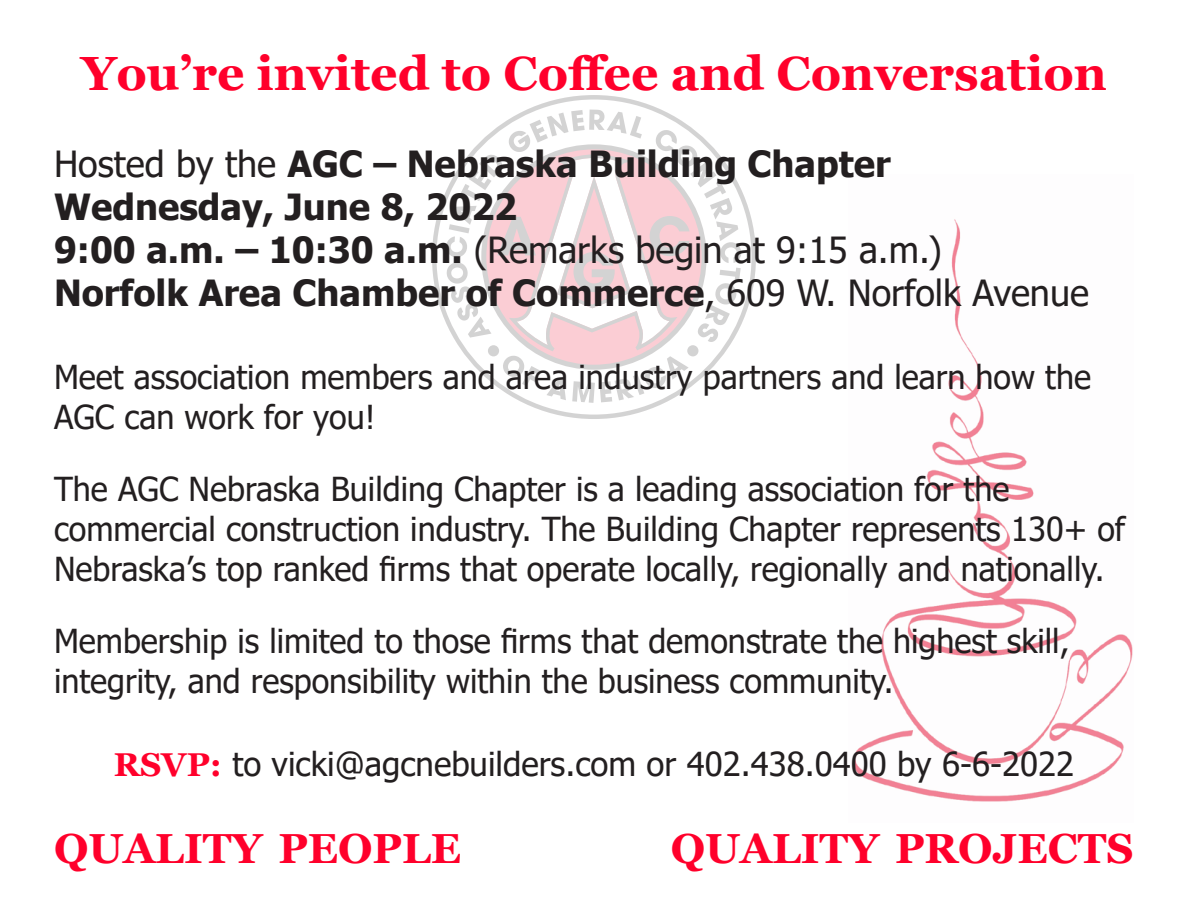
<style>
.page{position:relative;width:1188px;height:918px;background:#fff}
.page>*{position:absolute;margin:0;border:0;box-sizing:border-box;transform-origin:0 0}
.t1{font:700 48px "Georgia";color:#ff002b}
.t2{font:700 42px "Georgia";color:#ff002b}
.t3{font:700 36px "Tahoma";color:#231f20}
.t4{font:36px "Tahoma";color:#231f20}
.t5{font:33px/39.6px "Tahoma";color:#231f20}
.s1{font-weight:400}
.s2{font-weight:700}
.s3{font-family:"Georgia";font-weight:700;color:#ff002b}
</style>
<div class="page">
<img style="left:853px;top:219px;width:280px;height:583px">
<svg style="left:432px;top:95px;width:324px;height:324px;background:#d5d5d5"></svg>
<div style="left:436px;top:100px;width:316px;height:315px;background:#fff;border-radius:50%"></div>
<svg style="left:446px;top:110px;width:295px;height:293px"></svg>
<p class="t1" style="left:81px;top:43px;width:1027px">You’re invited to Coffee and Conversation</p>
<p class="t3" style="left:54px;top:138px;width:838px"><span class="s1">Hosted by the</span> AGC – Nebraska Building Chapter</p>
<p class="t3" style="left:54px;top:182px;width:465px">Wednesday, June 8, 2022</p>
<p class="t4" style="left:54px;top:226px;width:889px"><span class="s2">9:00 a.m. – 10:30 a.m.</span> (Remarks begin at 9:15 a.m.)</p>
<p class="t3" style="left:54px;top:268px;width:1037px">Norfolk Area Chamber of Commerce<span class="s1">, 609 W. Norfolk Avenue</span></p>
<p class="t5" style="left:54px;top:359px;width:1039px">Meet association members and area industry partners and learn how the<br>AGC can work for you!</p>
<p class="t5" style="left:54px;top:471px;width:1073px">The AGC Nebraska Building Chapter is a leading association for the commercial construction industry. The Building Chapter represents 130+ of<br>Nebraska’s top ranked firms that operate locally, regionally and nationally.</p>
<p class="t5" style="left:54px;top:623px;width:1017px">Membership is limited to those firms that demonstrate the highest skill, integrity, and responsibility within the business community.</p>
<p class="t5" style="left:114px;top:746px;width:962px"><span class="s3">RSVP:</span> to vicki@agcnebuilders.com or 402.438.0400 by 6-6-2022</p>
<p class="t2" style="left:54px;top:821px;width:409px">QUALITY PEOPLE</p>
<p class="t2" style="left:671px;top:821px;width:465px">QUALITY PROJECTS</p>
</div>
